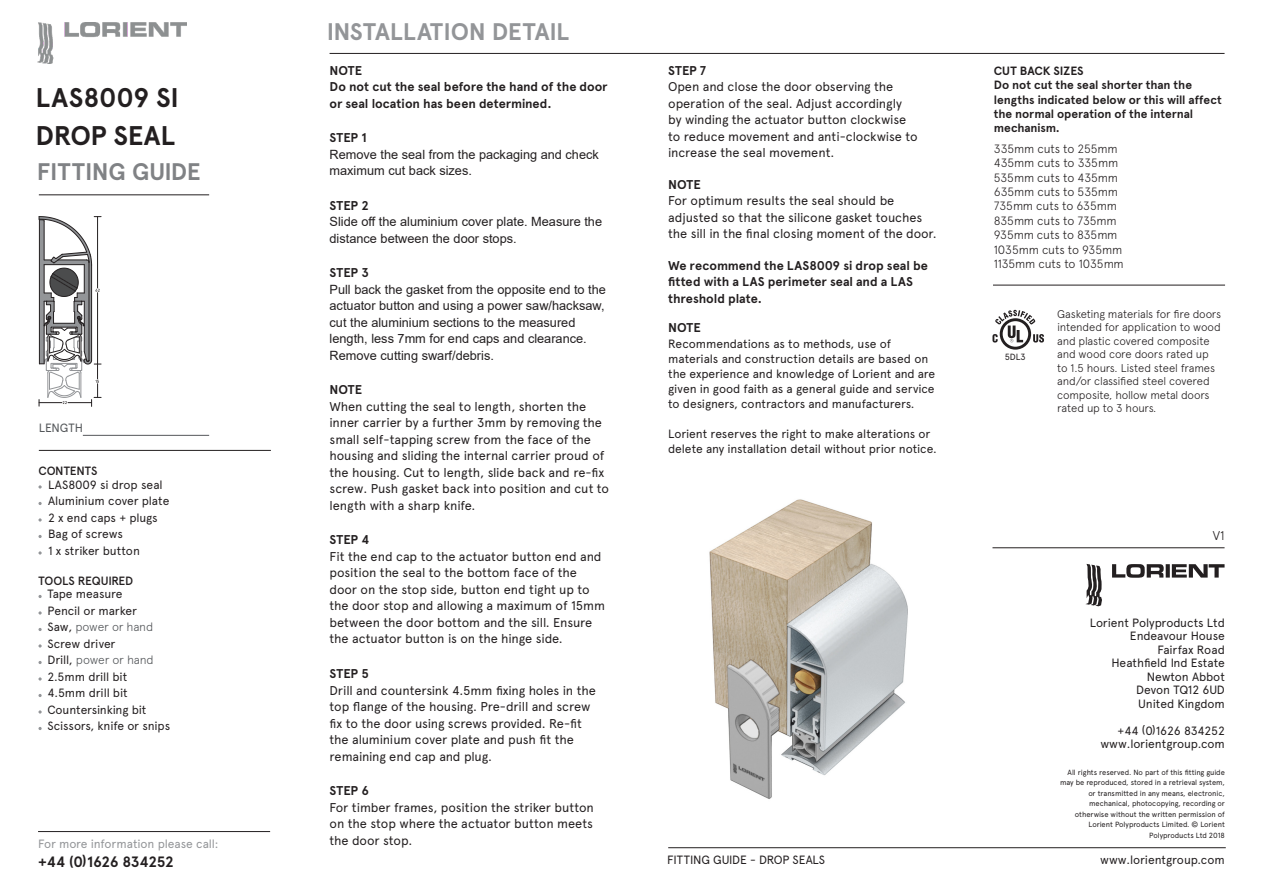
<style>
.page{position:relative;width:1263px;height:893px;background:#fff}
.page>*{position:absolute;margin:0;border:0;box-sizing:border-box;transform-origin:0 0}
.Main_Header_Title_Gr{font:700 27px/37.5px "Apercu Pro";letter-spacing:-.01em;color:#231f20}
.Main_Header_Title_Gr-2{font:700 24px "Apercu Pro";letter-spacing:-.015em;color:#939598}
.t1{font:700 24px "Apercu Pro";letter-spacing:-.005em;color:#808285}
.t2{font:700 15px "Apercu Pro";letter-spacing:-.02em;color:#231f20}
.Step_Headers{font:12.75px/16.5px "Apercu Pro";letter-spacing:-.01em;color:#231f20}
.Cover_Copy__content{font:12.75px/16.5px "Apercu Pro";letter-spacing:-.01em;color:#231f20}
.Step_Headers-2{font:12.75px/16.5px "Arial";color:#231f20}
.Cover_Copy__content-2{font:700 12.75px/16.5px "Apercu Pro";letter-spacing:-.005em;color:#231f20}
.Step_Headers-3{font:700 12.75px/16.5px "Apercu Pro";color:#231f20}
.Step_copy{font:300 12.75px "Apercu Pro";color:#231f20}
.Cover_Copy__content-3{font:12px/13.5px "Apercu Pro";letter-spacing:-.01em;color:#231f20;text-align:right}
.t3{font:300 12px "Apercu Pro";letter-spacing:-.01em;color:#231f20}
.t4{font:700 12px/14.4px "Apercu Pro";letter-spacing:-.005em;color:#231f20}
.Footer_Regular{font:12px "Apercu Pro";letter-spacing:-.01em;color:#231f20}
.Cover_Copy__content-4{font:300 12px "Apercu Pro";letter-spacing:-.015em;color:#54575a}
.t5{font:12px "Apercu Pro";letter-spacing:-.01em;color:#939598}
.Cover__Heads__conten{font:500 12px "Apercu Pro";letter-spacing:-.015em;color:#231f20}
.t6{font:12px "Apercu Pro";color:#54575a}
.t7{font:300 11.25px/13.5px "Apercu Pro";letter-spacing:-.015em;color:#231f20}
.t8{font:9px "Apercu Pro";color:#231f20}
.t9{font:7.5px/10.5px "Apercu Pro";letter-spacing:-.01em;color:#231f20;text-align:right}
.s1{font-weight:400;color:#231f20}
.s2{font-family:"Apercu Pro";font-weight:700}
.s3{font-weight:700}
</style>
<div class="page">
<img style="left:686px;top:499px;width:237px;height:350px">
<img style="left:38px;top:22px;width:148px;height:42px">
<hr style="left:39px;top:450px;width:232px;height:1px;background:#231f20">
<hr style="left:39px;top:195px;width:170px;height:1px;background:#231f20">
<svg style="left:38px;top:485px;width:4px;height:4px"></svg>
<svg style="left:38px;top:502px;width:4px;height:3px"></svg>
<svg style="left:38px;top:518px;width:4px;height:4px"></svg>
<svg style="left:38px;top:535px;width:4px;height:3px"></svg>
<svg style="left:38px;top:551px;width:4px;height:4px"></svg>
<svg style="left:38px;top:595px;width:4px;height:3px"></svg>
<svg style="left:38px;top:611px;width:4px;height:4px"></svg>
<svg style="left:38px;top:628px;width:4px;height:3px"></svg>
<svg style="left:38px;top:644px;width:4px;height:4px"></svg>
<svg style="left:38px;top:661px;width:4px;height:3px"></svg>
<svg style="left:38px;top:677px;width:4px;height:4px"></svg>
<svg style="left:38px;top:694px;width:4px;height:3px"></svg>
<svg style="left:38px;top:710px;width:4px;height:4px"></svg>
<svg style="left:38px;top:727px;width:4px;height:3px"></svg>
<hr style="left:668px;top:847px;width:558px;height:1px;background:#231f20">
<svg style="left:1085px;top:564px;width:17px;height:42px"></svg>
<svg style="left:1112px;top:564px;width:112px;height:14px"></svg>
<hr style="left:992px;top:547px;width:232px;height:1px;background:#231f20">
<hr style="left:330px;top:53px;width:894px;height:1px;background:#231f20">
<hr style="left:38px;top:831px;width:232px;height:1px;background:#231f20">
<hr style="left:83px;top:435px;width:126px;height:1px;background:#54575a">
<svg style="left:39px;top:216px;width:62px;height:190px"></svg>
<hr style="left:993px;top:285px;width:232px;height:1px;background:#231f20">
<svg style="left:1000px;top:318px;width:31px;height:32px"></svg>
<div style="left:1003px;top:321px;width:25px;height:26px;background:#fff;border-radius:50%"></div>
<svg style="left:992px;top:310px;width:52px;height:33px"></svg>
<p class="Main_Header_Title_Gr" style="left:36px;top:77px;width:145px">LAS8009 SI<br>DROP SEAL</p>
<p class="t1" style="left:37px;top:153px;width:165px">FITTING GUIDE</p>
<p class="t6" style="left:39px;top:419px;width:46px">LENGTH</p>
<p class="Cover__Heads__conten" style="left:38px;top:462px;width:61px">CONTENTS</p>
<p class="Cover_Copy__content-3" style="left:48px;top:477px;width:116px">LAS8009 si drop seal</p>
<p class="Cover_Copy__content-3" style="left:48px;top:493px;width:123px">Aluminium cover plate</p>
<p class="Cover_Copy__content-3" style="left:48px;top:510px;width:111px">2 x end caps + plugs</p>
<p class="Cover_Copy__content-3" style="left:48px;top:526px;width:76px">Bag of screws</p>
<p class="Cover_Copy__content-3" style="left:48px;top:543px;width:93px">1 x striker button</p>
<p class="Cover__Heads__conten" style="left:38px;top:571px;width:96px">TOOLS REQUIRED</p>
<p class="Cover_Copy__content-3" style="left:47px;top:586px;width:77px">Tape measure</p>
<p class="Cover_Copy__content-3" style="left:47px;top:603px;width:91px">Pencil or marker</p>
<p class="Cover_Copy__content-4" style="left:47px;top:618px;width:107px"><span class="s1">Saw,</span> power or hand</p>
<p class="Cover_Copy__content-3" style="left:47px;top:636px;width:70px">Screw driver</p>
<p class="Cover_Copy__content-4" style="left:47px;top:651px;width:108px"><span class="s1">Drill,</span> power or hand</p>
<p class="Cover_Copy__content-3" style="left:47px;top:669px;width:81px">2.5mm drill bit</p>
<p class="Cover_Copy__content-3" style="left:47px;top:685px;width:82px">4.5mm drill bit</p>
<p class="Cover_Copy__content-3" style="left:47px;top:702px;width:101px">Countersinking bit</p>
<p class="Cover_Copy__content-3" style="left:47px;top:718px;width:124px">Scissors, knife or snips</p>
<p class="t5" style="left:38px;top:834px;width:182px">For more information please call:</p>
<p class="t2" style="left:38px;top:851px;width:137px">+44 (0)1626 834252</p>
<p class="Main_Header_Title_Gr-2" style="left:327px;top:13px;width:244px">INSTALLATION DETAIL</p>
<p class="Step_Headers-3" style="left:330px;top:61px;width:34px">NOTE</p>
<p class="Step_Headers-3" style="left:330px;top:78px;width:280px">Do not cut the seal before the hand of the door or seal location has been determined.</p>
<p class="Step_Headers-3" style="left:330px;top:129px;width:39px">STEP 1</p>
<p class="Step_Headers-2" style="left:330px;top:146px;width:271px">Remove the seal from the packaging and check maximum cut back sizes.</p>
<p class="Step_Headers-2" style="left:330px;top:197px;width:274px"><span class="s2">STEP 2<br></span>Slide off the aluminium cover plate. Measure the distance between the door stops.</p>
<p class="Step_Headers-2" style="left:330px;top:265px;width:278px"><span class="s2">STEP 3<br></span>Pull back the gasket from the opposite end to the actuator button and using a power saw/hacksaw, cut the aluminium sections to the measured length, less 7mm for end caps and clearance.<br>Remove cutting swarf/debris.</p>
<p class="Step_Headers" style="left:330px;top:381px;width:281px"><span class="s3">NOTE<br></span>When cutting the seal to length, shorten the inner carrier by a further 3mm by removing the small self-tapping screw from the face of the housing and sliding the internal carrier proud of the housing. Cut to length, slide back and re-fix screw. Push gasket back into position and cut to length with a sharp knife.</p>
<p class="Step_Headers" style="left:330px;top:531px;width:277px"><span class="s3">STEP 4<br></span>Fit the end cap to the actuator button end and position the seal to the bottom face of the door on the stop side, button end tight up to the door stop and allowing a maximum of 15mm between the door bottom and the sill. Ensure the actuator button is on the hinge side.</p>
<p class="Step_Headers" style="left:330px;top:664px;width:268px"><span class="s3">STEP 5<br></span>Drill and countersink 4.5mm fixing holes in the top flange of the housing. Pre-drill and screw fix to the door using screws provided. Re-fit the aluminium cover plate and push fit the remaining end cap and plug.</p>
<p class="Cover_Copy__content" style="left:330px;top:781px;width:266px"><span class="s3">STEP 6<br></span>For timber frames, position the striker button on the stop where the actuator button meets the door stop.</p>
<p class="Cover_Copy__content" style="left:668px;top:61px;width:251px"><span class="s3">STEP 7<br></span>Open and close the door observing the operation of the seal. Adjust accordingly by winding the actuator button clockwise to reduce movement and anti-clockwise to increase the seal movement.</p>
<p class="Cover_Copy__content" style="left:668px;top:175px;width:270px"><span class="s3">NOTE<br></span>For optimum results the seal should be adjusted so that the silicone gasket touches the sill in the final closing moment of the door.</p>
<p class="Cover_Copy__content-2" style="left:668px;top:256px;width:261px">We recommend the LAS8009 si drop seal be fitted with a LAS perimeter seal and a LAS threshold plate.</p>
<p class="Cover_Copy__content-2" style="left:668px;top:318px;width:34px">NOTE</p>
<p class="Cover_Copy__content-3" style="left:668px;top:336px;width:269px;line-height:15px;text-align:left">Recommendations as to methods, use of materials and construction details are based on the experience and knowledge of Lorient and are given in good faith as a general guide and service to designers, contractors and manufacturers.</p>
<p class="Cover_Copy__content-3" style="left:668px;top:426px;width:270px;line-height:15px;text-align:left">Lorient reserves the right to make alterations or delete any installation detail without prior notice.</p>
<p class="t4" style="left:994px;top:63px;width:230px">CUT BACK SIZES<br>Do not cut the seal shorter than the lengths indicated below or this will affect the normal operation of the internal mechanism.</p>
<p class="t3" style="left:994px;top:140px;width:125px">335mm cuts to 255mm</p>
<p class="t3" style="left:994px;top:154px;width:126px">435mm cuts to 335mm</p>
<p class="t3" style="left:994px;top:168px;width:126px">535mm cuts to 435mm</p>
<p class="t3" style="left:994px;top:183px;width:126px">635mm cuts to 535mm</p>
<p class="t3" style="left:994px;top:197px;width:125px">735mm cuts to 635mm</p>
<p class="t3" style="left:994px;top:212px;width:124px">835mm cuts to 735mm</p>
<p class="t3" style="left:994px;top:226px;width:125px">935mm cuts to 835mm</p>
<p class="t3" style="left:994px;top:240px;width:130px">1035mm cuts to 935mm</p>
<p class="t3" style="left:994px;top:255px;width:132px">1135mm cuts to 1035mm</p>
<p class="t8" style="left:1005px;top:350px;width:22px">5DL3</p>
<p class="t7" style="left:1057px;top:306px;width:166px">Gasketing materials for fire doors intended for application to wood and plastic covered composite and wood core doors rated up to 1.5 hours. Listed steel frames and/or classified steel covered composite, hollow metal doors rated up to 3 hours.</p>
<p class="Step_copy" style="left:1213px;top:526px;width:13px">V1</p>
<p class="Cover_Copy__content-3" style="left:1090px;top:615px;width:136px">Lorient Polyproducts Ltd<br>Endeavour House<br>Fairfax Road<br>Heathfield Ind Estate<br>Newton Abbot<br>Devon TQ12 6UD<br>United Kingdom</p>
<p class="Cover_Copy__content-3" style="left:1100px;top:723px;width:126px">+44 (0)1626 834252 www.lorientgroup.com</p>
<p class="t9" style="left:1060px;top:766px;width:166px">All rights reserved. No part of this fitting guide may be reproduced, stored in a retrieval system, or transmitted in any means, electronic, mechanical, photocopying, recording or otherwise without the written permission of Lorient Polyproducts Limited. © Lorient Polyproducts Ltd 2018</p>
<p class="Footer_Regular" style="left:667px;top:851px;width:160px">FITTING GUIDE - DROP SEALS</p>
<p class="Footer_Regular" style="left:1100px;top:851px;width:126px">www.lorientgroup.com</p>
</div>
